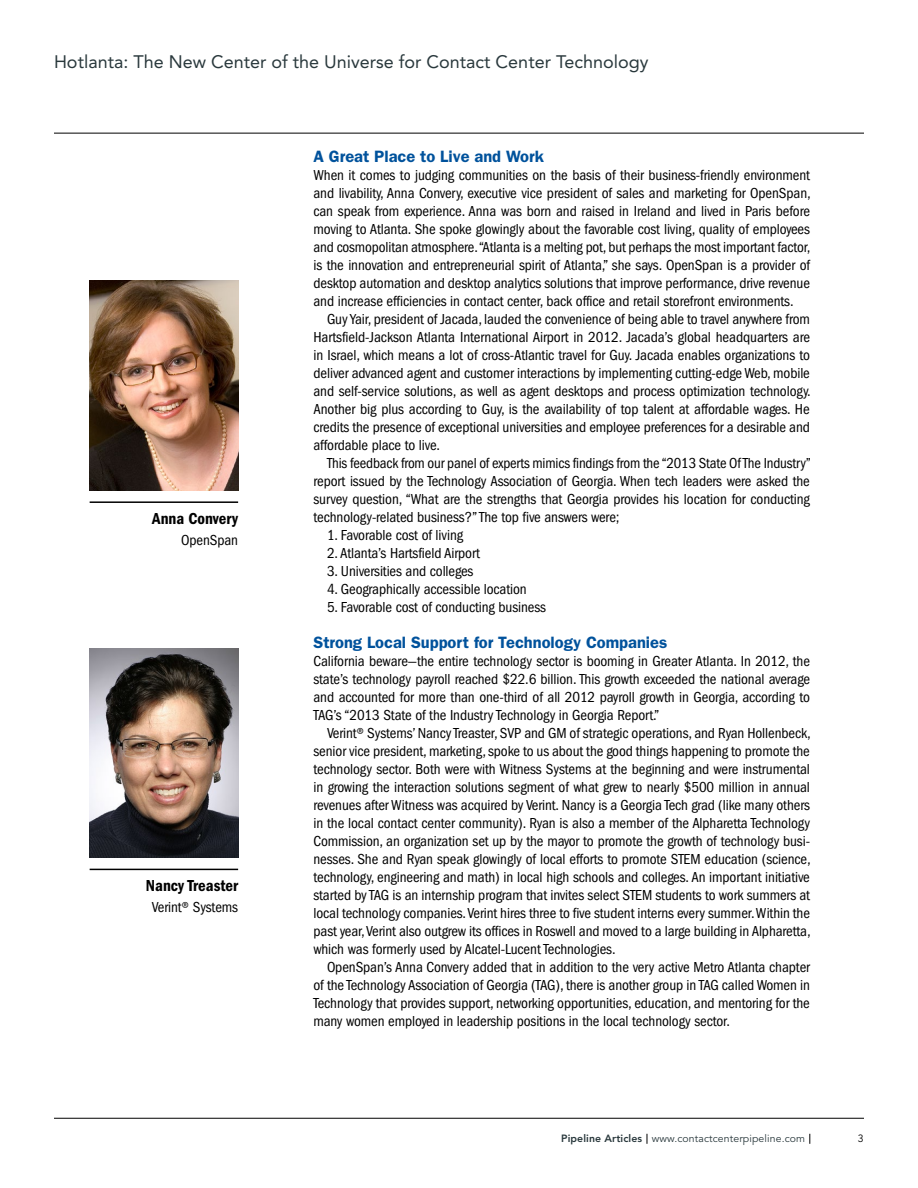
<style>
.page{position:relative;width:918px;height:1188px;background:#fff}
.page>*{position:absolute;margin:0;border:0;box-sizing:border-box;transform-origin:0 0}
.t1{font:18px "Avenir";color:#29383c}
.t2{font:600 16.5px "Franklin Gothic";color:#00529c}
.t3{font:600 condensed 16.5px "Franklin Gothic";color:#000}
.t4{font:condensed 15px/18px "Franklin Gothic";letter-spacing:-.005em;color:#000;text-align:justify}
.t5{font:10.5px "Avenir";letter-spacing:.01em;color:#29383c}
.t6{font:10.5px "Avenir";color:#000}
.s1{font-weight:800}
</style>
<div class="page">
<hr style="left:54px;top:1118px;width:810px;height:1px;background:#000">
<hr style="left:54px;top:133px;width:810px;height:1px;background:#000">
<img style="left:90px;top:281px;width:148px;height:209px">
<hr style="left:90px;top:501px;width:148px;height:2px;background:#000">
<img style="left:90px;top:648px;width:148px;height:209px">
<hr style="left:90px;top:869px;width:148px;height:1px;background:#000">
<p class="t1" style="left:54px;top:51px;width:596px">Hotlanta: The New Center of the Universe for Contact Center Technology</p>
<p class="t3" style="left:152px;top:509px;width:87px">Anna Convery</p>
<p class="t4" style="left:181px;top:531px;width:59px">OpenSpan</p>
<p class="t3" style="left:146px;top:877px;width:94px">Nancy Treaster</p>
<p class="t4" style="left:152px;top:898px;width:88px">Verint® Systems</p>
<p class="t2" style="left:314px;top:147px;width:232px">A Great Place to Live and Work</p>
<p class="t4" style="left:314px;top:166px;width:499px">When it comes to judging communities on the basis of their business-friendly environment and livability, Anna Convery, executive vice president of sales and marketing for OpenSpan, can speak from experience. Anna was born and raised in Ireland and lived in Paris before moving to Atlanta. She spoke glowingly about the favorable cost living, quality of employees and cosmopolitan atmosphere. “Atlanta is a melting pot, but perhaps the most important factor, is the innovation and entrepreneurial spirit of Atlanta,” she says. OpenSpan is a provider of desktop automation and desktop analytics solutions that improve performance, drive revenue and increase efficiencies in contact center, back office and retail storefront environments.</p>
<p class="t4" style="left:314px;top:310px;width:499px;text-indent:14px">Guy Yair, president of Jacada, lauded the convenience of being able to travel anywhere from Hartsfield-Jackson Atlanta International Airport in 2012. Jacada’s global headquarters are in Israel, which means a lot of cross-Atlantic travel for Guy. Jacada enables organizations to deliver advanced agent and customer interactions by implementing cutting-edge Web, mobile and self-service solutions, as well as agent desktops and process optimization technology.<br>Another big plus according to Guy, is the availability of top talent at affordable wages. He credits the presence of exceptional universities and employee preferences for a desirable and affordable place to live.</p>
<p class="t4" style="left:314px;top:454px;width:499px;text-indent:14px">This feedback from our panel of experts mimics findings from the “2013 State Of The Industry” report issued by the Technology Association of Georgia. When tech leaders were asked the survey question, “What are the strengths that Georgia provides his location for conducting technology-related business?” The top five answers were;</p>
<p class="t4" style="left:327px;top:526px;width:138px">1. Favorable cost of living</p>
<p class="t4" style="left:327px;top:544px;width:154px">2. Atlanta’s Hartsfield Airport</p>
<p class="t4" style="left:327px;top:562px;width:148px">3. Universities and colleges</p>
<p class="t4" style="left:327px;top:580px;width:201px">4. Geographically accessible location</p>
<p class="t4" style="left:327px;top:598px;width:221px">5. Favorable cost of conducting business</p>
<p class="t2" style="left:314px;top:633px;width:355px">Strong Local Support for Technology Companies</p>
<p class="t4" style="left:314px;top:652px;width:498px">California beware—the entire technology sector is booming in Greater Atlanta. In 2012, the state’s technology payroll reached $22.6 billion. This growth exceeded the national average and accounted for more than one-third of all 2012 payroll growth in Georgia, according to TAG’s “2013 State of the Industry Technology in Georgia Report.”</p>
<p class="t4" style="left:314px;top:724px;width:499px;text-indent:14px">Verint® Systems’ Nancy Treaster, SVP and GM of strategic operations, and Ryan Hollenbeck, senior vice president, marketing, spoke to us about the good things happening to promote the technology sector. Both were with Witness Systems at the beginning and were instrumental in growing the interaction solutions segment of what grew to nearly $500 million in annual revenues after Witness was acquired by Verint. Nancy is a Georgia Tech grad (like many others in the local contact center community). Ryan is also a member of the Alpharetta Technology Commission, an organization set up by the mayor to promote the growth of technology busi&shy;nesses. She and Ryan speak glowingly of local efforts to promote STEM education (science, technology, engineering and math) in local high schools and colleges. An important initiative started by TAG is an internship program that invites select STEM students to work summers at local technology companies. Verint hires three to five student interns every summer. Within the past year, Verint also outgrew its offices in Roswell and moved to a large building in Alpharetta, which was formerly used by Alcatel-Lucent Technologies.</p>
<p class="t4" style="left:314px;top:958px;width:498px;text-indent:14px">OpenSpan’s Anna Convery added that in addition to the very active Metro Atlanta chapter of the Technology Association of Georgia (TAG), there is another group in TAG called Women in Technology that provides support, networking opportunities, education, and mentoring for the many women employed in leadership positions in the local technology sector.</p>
<p class="t5" style="left:561px;top:1133px;width:246px"><span class="s1">Pipeline Articles</span> www.contactcenterpipeline.com</p>
<p class="t6" style="left:858px;top:1133px;width:7px">3</p>
</div>
